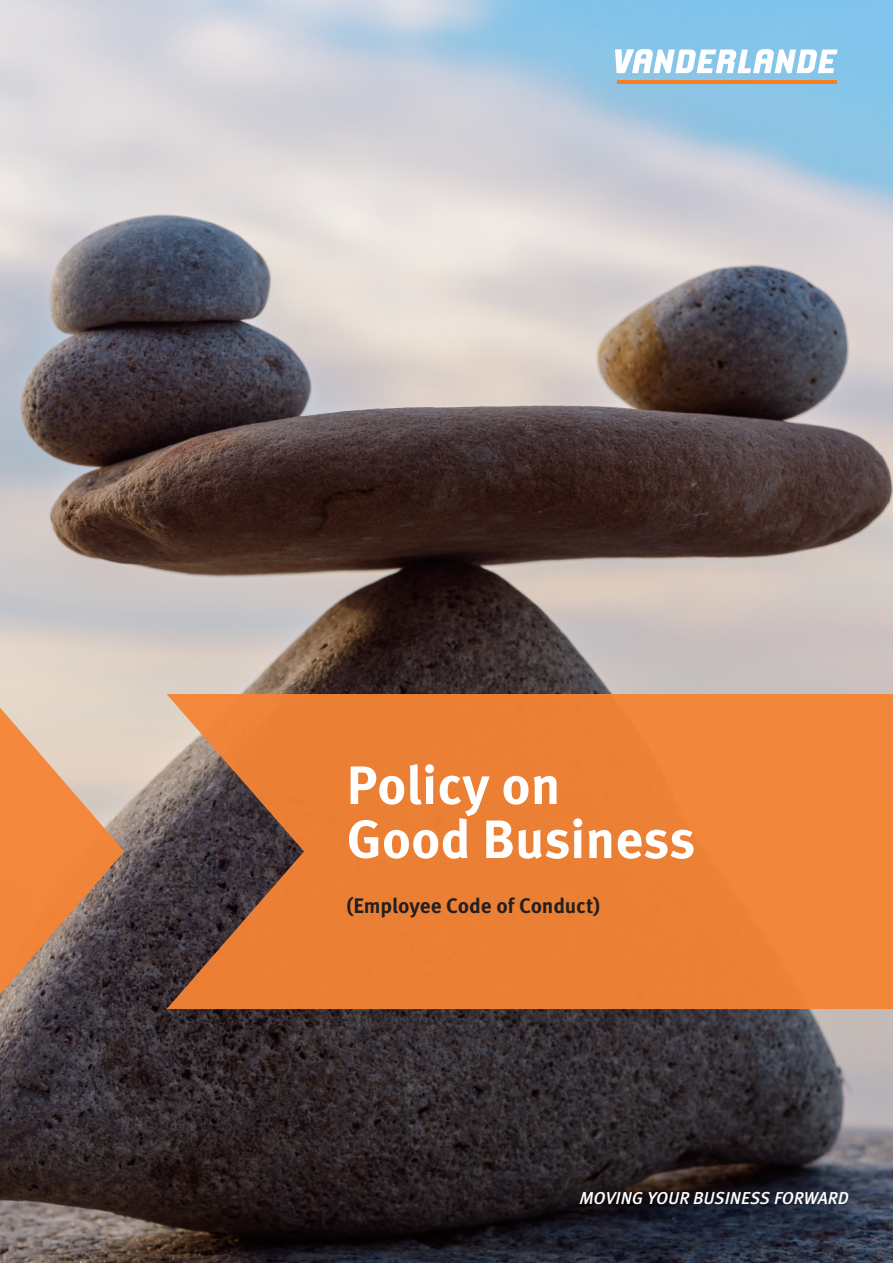
<style>
.page{position:relative;width:893px;height:1263px;background:#fff}
.page>*{position:absolute;margin:0;border:0;box-sizing:border-box;transform-origin:0 0}
.t1{font:700 54px "Meta Pro";color:#fff}
.t2{font:700 21px "Meta Pro";letter-spacing:-.01em;color:#231f20}
.t3{font:italic 500 17.25px "Meta Pro";color:#fff}
</style>
<div class="page">
<img style="left:0;top:0;width:893px;height:1263px">
<svg style="left:0;top:693px;width:893px;height:316px;fill:#eb8036"></svg>
<hr style="left:617px;top:80px;width:219px;height:3px;background:#f48026">
<svg style="left:615px;top:49px;width:222px;height:24px"></svg>
<p class="t1" style="left:347px;top:743px;width:216px">Policy on</p>
<p class="t1" style="left:347px;top:797px;width:350px">Good Business</p>
<p class="t2" style="left:347px;top:889px;width:255px">(Employee Code of Conduct)</p>
<p class="t3" style="left:579px;top:1185px;width:271px">MOVING YOUR BUSINESS FORWARD</p>
</div>
